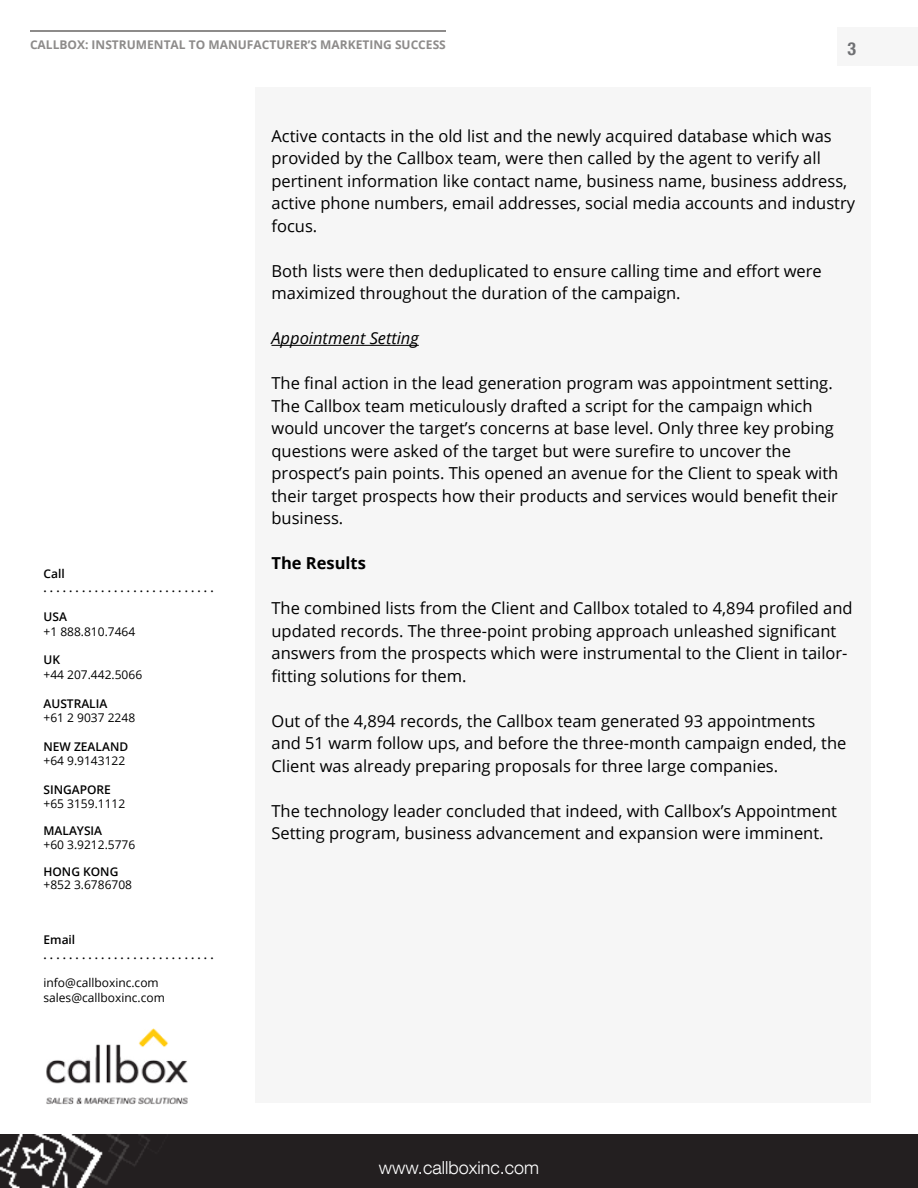
<style>
.page{position:relative;width:918px;height:1188px;background:#fff}
.page>*{position:absolute;margin:0;border:0;box-sizing:border-box;transform-origin:0 0}
.t1{font:300 18px "Helvetica Neue LT Com";color:#fff}
.t2{font:700 condensed 18px "Helvetica Neue LT Com";color:#6f7073}
.t3{font:16.5px/22.5px "Open Sans";color:#000}
.t4{font:italic 16.5px "Open Sans";color:#000}
.t5{font:700 16.5px "Open Sans";color:#000}
.t6{font:12px/14.4px "Open Sans";color:#000}
.t7{font:600 12px/14.4px "Open Sans";color:#000}
.t8{font:700 12px "Open Sans";color:#8d8b8a}
</style>
<div class="page">
<div style="left:837px;top:27px;width:81px;height:39px;background:#f6f6f6"></div>
<div style="left:0;top:1135px;width:918px;height:53px;background:#231f20"></div>
<div style="left:255px;top:87px;width:616px;height:1015px;background:#f6f6f6"></div>
<hr style="left:30px;top:30px;width:416px;height:2px;background:#8d8b8a">
<img style="left:46px;top:1028px;width:142px;height:77px">
<hr style="left:272px;top:345px;width:147px;height:1px;background:#000">
<p class="t8" style="left:30px;top:36px;width:417px">CALLBOX: INSTRUMENTAL TO MANUFACTURER’S MARKETI NG SUCC ESS</p>
<p class="t2" style="left:848px;top:38px;width:10px">3</p>
<p class="t7" style="left:44px;top:566px;width:172px">Call<br>. . . . . . . . . . . . . . . . . . . . . . . . . . .</p>
<p class="t7" style="left:44px;top:609px;width:25px">USA</p>
<p class="t6" style="left:44px;top:624px;width:93px">+1 888.810.7464</p>
<p class="t7" style="left:44px;top:653px;width:18px">UK</p>
<p class="t6" style="left:44px;top:667px;width:100px">+44 207.442.5066</p>
<p class="t7" style="left:44px;top:696px;width:65px">AUSTRALIA</p>
<p class="t6" style="left:44px;top:710px;width:93px">+61 2 9037 2248</p>
<p class="t7" style="left:44px;top:739px;width:86px">NEW ZEALAND</p>
<p class="t6" style="left:44px;top:753px;width:83px">+64 9.9143122</p>
<p class="t7" style="left:44px;top:782px;width:69px">SINGAPORE</p>
<p class="t6" style="left:44px;top:797px;width:83px">+65 3159.1112</p>
<p class="t7" style="left:44px;top:824px;width:60px">MALAYSIA</p>
<p class="t6" style="left:44px;top:837px;width:93px">+60 3.9212.5776</p>
<p class="t7" style="left:44px;top:864px;width:76px">HONG KONG</p>
<p class="t6" style="left:44px;top:878px;width:90px">+852 3.6786708</p>
<p class="t7" style="left:44px;top:932px;width:172px">Email<br>. . . . . . . . . . . . . . . . . . . . . . . . . . .</p>
<p class="t6" style="left:44px;top:976px;width:123px">info@callboxinc.com sales@callboxinc.com</p>
<p class="t3" style="left:272px;top:124px;width:585px">Active contacts in the old list and the newly acquired database which was provided by the Callbox team, were then called by the agent to verify all pertinent information like contact name, business name, business address, active phone numbers, email addresses, social media accounts and industry focus.</p>
<p class="t3" style="left:272px;top:259px;width:552px">Both lists were then deduplicated to ensure calling time and effort were maximized throughout the duration of the campaign.</p>
<p class="t4" style="left:272px;top:327px;width:149px">Appointment Setting</p>
<p class="t3" style="left:272px;top:371px;width:568px">The final action in the lead generation program was appointment setting.<br>The Callbox team meticulously drafted a script for the campaign which would uncover the target’s concerns at base level. Only three key probing questions were asked of the target but were surefire to uncover the prospect’s pain points. This opened an avenue for the Client to speak with their target prospects how their products and services would benefit their business.</p>
<p class="t5" style="left:272px;top:552px;width:96px">THE RESULTS</p>
<p class="t3" style="left:272px;top:597px;width:583px">The combined lists from the Client and Callbox totaled to 4,894 profiled and updated records. The three-point probing approach unleashed significant answers from the prospects which were instrumental to the Client in tailor&shy;fitting solutions for them.</p>
<p class="t3" style="left:272px;top:709px;width:577px">Out of the 4,894 records, the Callbox team generated 93 appointments and 51 warm follow ups, and before the three-month campaign ended, the<br>Client was already preparing proposals for three large companies.</p>
<p class="t3" style="left:272px;top:799px;width:567px">The technology leader concluded that indeed, with Callbox’s Appointment<br>Setting program, business advancement and expansion were imminent.</p>
<p class="t1" style="left:379px;top:1156px;width:162px">www.callboxinc.com</p>
</div>
